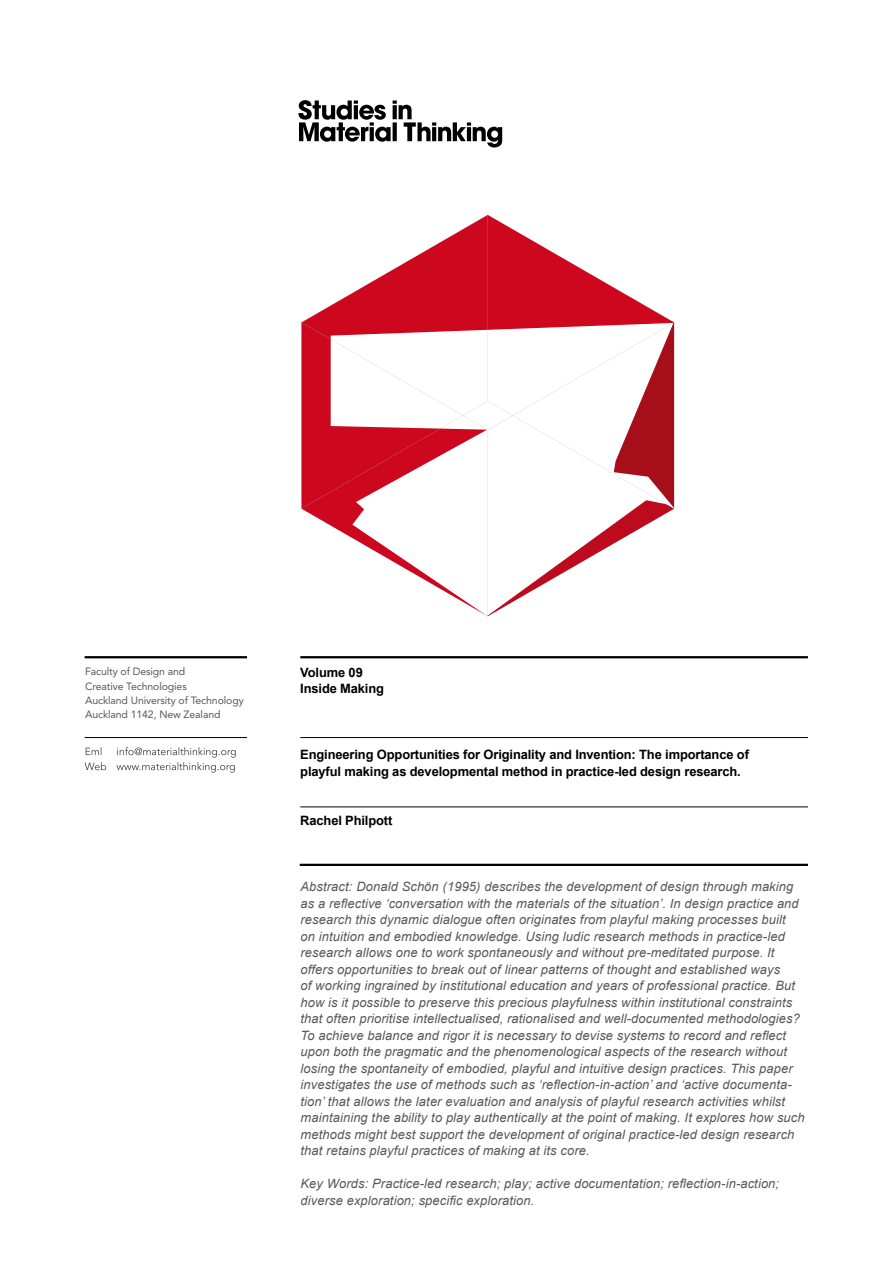
<style>
.page{position:relative;width:893px;height:1263px;background:#fff}
.page>*{position:absolute;margin:0;border:0;box-sizing:border-box;transform-origin:0 0}
.t1{font:italic 12.9px/16.5px "Arial";letter-spacing:.01em;color:#58585a}
.t2{font:700 12.9px/16.5px "Arial";letter-spacing:-.01em;color:#000}
.t3{font:10.5px/14.2px "Avenir LT";letter-spacing:-.01em;color:#58585a}
</style>
<div class="page">
<hr style="left:300px;top:737px;width:508px;height:1px;background:#000">
<hr style="left:300px;top:806px;width:508px;height:1px;background:#000">
<hr style="left:300px;top:656px;width:508px;height:2px;background:#000">
<svg style="left:298px;top:100px;width:204px;height:47px"></svg>
<svg style="left:85px;top:762px;width:21px;height:8px"></svg>
<svg style="left:86px;top:747px;width:15px;height:8px"></svg>
<svg style="left:117px;top:747px;width:119px;height:26px"></svg>
<hr style="left:85px;top:737px;width:162px;height:1px;background:#000">
<hr style="left:85px;top:656px;width:162px;height:2px;background:#000">
<hr style="left:300px;top:864px;width:508px;height:2px;background:#000">
<svg style="left:301px;top:215px;width:373px;height:401px"></svg>
<p class="t3" style="left:85px;top:665px;width:160px">Faculty of Design and<br>Creative Technologies<br>Auckland University of Technology<br>Auckland 1142, New Zealand</p>
<p class="t2" style="left:300px;top:664px;width:85px">Volume 09<br>Inside Making</p>
<p class="t2" style="left:300px;top:747px;width:450px">Engineering Opportunities for Originality and Invention: The importance of playful making as developmental method in practice-led design research.</p>
<p class="t2" style="left:300px;top:813px;width:94px">Rachel Philpott</p>
<p class="t1" style="left:301px;top:878px;width:506px">Abstract: Donald Schön (1995) describes the development of design through making as a reflective ‘conversation with the materials of the situation’. In design practice and research this dynamic dialogue often originates from playful making processes built<br>on intuition and embodied knowledge. Using ludic research methods in practice-led research allows one to work spontaneously and without pre-meditated purpose. It offers opportunities to break out of linear patterns of thought and established ways<br>of working ingrained by institutional education and years of professional practice. But how is it possible to preserve this precious playfulness within institutional constraints that often prioritise intellectualised, rationalised and well-documented methodologies?<br>To achieve balance and rigor it is necessary to devise systems to record and reflect upon both the pragmatic and the phenomenological aspects of the research without losing the spontaneity of embodied, playful and intuitive design practices. This paper investigates the use of methods such as ‘reflection-in-action’ and ‘active documenta&shy;tion’ that allows the later evaluation and analysis of playful research activities whilst maintaining the ability to play authentically at the point of making. It explores how such methods might best support the development of original practice-led design research that retains playful practices of making at its core.</p>
<p class="t1" style="left:301px;top:1175px;width:480px">Key Words: Practice-led research; play; active documentation; reflection-in-action; diverse exploration; specific exploration.</p>
</div>
